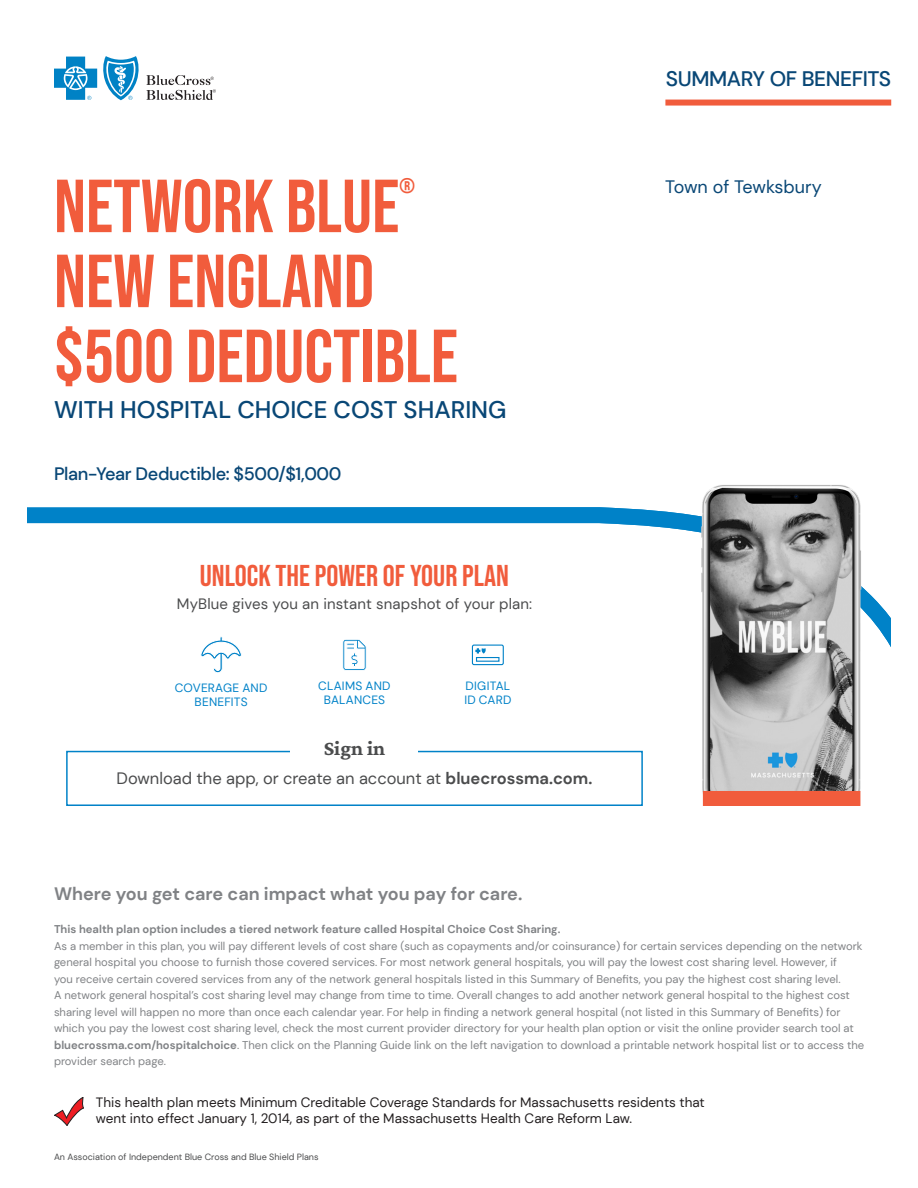
<style>
.page{position:relative;width:918px;height:1188px;background:#fff}
.page>*{position:absolute;margin:0;border:0;box-sizing:border-box;transform-origin:0 0}
.Plan_Name{font:75px/75px "Bebas Neue";color:#f15c3c}
.MyBlue_Header{font:30px "Bebas Neue";color:#f15c3c}
.Plan_Info{font:500 24px "DM Sans";color:#094776}
.Top_Indentifier{font:500 21px "DM Sans";letter-spacing:-.02em;color:#094776}
.Sign_in{font:200 21px "Crimson Pro";color:#4b4c4d}
.Plan_Name-2{font:21px "Bebas Neue";color:#f15c3c}
.Where_you_get_care{font:700 18px "DM Sans";color:#808285}
.Plan_Details{font:500 18px "DM Sans";letter-spacing:-.02em;color:#094776}
.Account_Name{font:18px "DM Sans";color:#094776}
.Sign_in_Text{font:16.5px "DM Sans";color:#4b4c4d}
.MyBlue_Text{font:15px "DM Sans";letter-spacing:.01em;color:#4b4c4d}
.MCC_Text{font:13.5px/16.2px "DM Sans";color:#231f20}
.MyBlue_Icon_Text{font:12px/14px "DM Sans";letter-spacing:.015em;color:#0082c8;text-align:center}
.Plan_Disclaimer_Te{font:11.25px/16.5px "DM Sans";color:#808285}
.Plan_Disclaimer_Te-2{font:700 11.25px "DM Sans";color:#808285}
.Legal_Text_Stock{font:9px "DM Sans";color:#4b4c4d}
.s1{font-weight:700}
</style>
<div class="page">
<svg style="left:27px;top:507px;width:864px;height:140px"></svg>
<div style="left:665px;top:100px;width:226px;height:6px;background:#f15c3c"></div>
<svg style="left:54px;top:56px;width:85px;height:44px"></svg>
<svg style="left:146px;top:75px;width:70px;height:25px"></svg>
<svg style="left:54px;top:1097px;width:30px;height:29px"></svg>
<img style="left:691px;top:485px;width:182px;height:321px">
<svg style="left:154px;top:624px;width:401px;height:49px"></svg>
<div style="left:476px;top:657px;width:24px;height:5px;border:1px solid #0082c8"></div>
<div style="left:703px;top:791px;width:157px;height:15px;background:#f15c3c"></div>
<div style="left:66px;top:751px;width:577px;height:55px;border:2px solid #0082c8"></div>
<div style="left:291px;top:729px;width:127px;height:44px;background:#fff"></div>
<p class="Plan_Name" style="left:54px;top:168px;width:347px">NETWORK BLUE</p>
<p class="Plan_Name-2" style="left:399px;top:174px;width:17px">®</p>
<p class="Plan_Name" style="left:54px;top:243px;width:406px">NEW ENGLAND $500 DEDUCTIBLE</p>
<p class="Plan_Info" style="left:54px;top:394px;width:454px">WITH HOSPITAL CHOICE COST SHARING</p>
<p class="Plan_Details" style="left:54px;top:462px;width:289px">Plan-Year Deductible: $500/$1,000</p>
<p class="MyBlue_Header" style="left:200px;top:559px;width:311px">UNLOCK THE POWER OF YOUR PLAN</p>
<p class="MyBlue_Text" style="left:177px;top:595px;width:357px">MyBlue gives you an instant snapshot of your plan:</p>
<p class="MyBlue_Icon_Text" style="left:175px;top:681px;width:94px">COVERAGE AND<br>BENEFITS</p>
<p class="MyBlue_Icon_Text" style="left:318px;top:679px;width:74px">CLAIMS AND<br>BALANCES</p>
<p class="MyBlue_Icon_Text" style="left:464px;top:678px;width:49px;text-align:left">DIGITAL<br>ID CARD</p>
<p class="Sign_in" style="left:324px;top:735px;width:63px">Sign in</p>
<p class="Sign_in_Text" style="left:117px;top:769px;width:477px">Download the app, or create an account at <span class="s1">bluecrossma.com.</span></p>
<p class="Top_Indentifier" style="left:666px;top:66px;width:227px">SUMMARY OF BENEFITS</p>
<p class="Account_Name" style="left:665px;top:175px;width:158px">Town of Tewksbury</p>
<p class="Where_you_get_care" style="left:54px;top:883px;width:470px">Where you get care can impact what you pay for care.</p>
<p class="Plan_Disclaimer_Te-2" style="left:54px;top:922px;width:508px">This health plan option includes a tiered network feature called Hospital Choice Cost Sharing.</p>
<p class="Plan_Disclaimer_Te" style="left:54px;top:937px;width:812px">As a member in this plan, you will pay different levels of cost share (such as copayments and/or coinsurance) for certain services depending on the network general hospital you choose to furnish those covered services. For most network general hospitals, you will pay the lowest cost sharing level. However, if<br>you receive certain covered services from any of the network general hospitals listed in this Summary of Benefits, you pay the highest cost sharing level.<br>A network general hospital’s cost sharing level may change from time to time. Overall changes to add another network general hospital to the highest cost sharing level will happen no more than once each calendar year. For help in finding a network general hospital (not listed in this Summary of Benefits) for which you pay the lowest cost sharing level, check the most current provider directory for your health plan option or visit the online provider search tool at <span class="s1">bluecrossma.com/hospitalchoice</span>. Then click on the Planning Guide link on the left navigation to download a printable network hospital list or to access the provider search page.</p>
<p class="MCC_Text" style="left:96px;top:1094px;width:611px">This health plan meets Minimum Creditable Coverage Standards for Massachusetts residents that went into effect January 1, 2014, as part of the Massachusetts Health Care Reform Law.</p>
<p class="Legal_Text_Stock" style="left:54px;top:1151px;width:266px">An Association of Independent Blue Cross and Blue Shield Plans</p>
</div>
